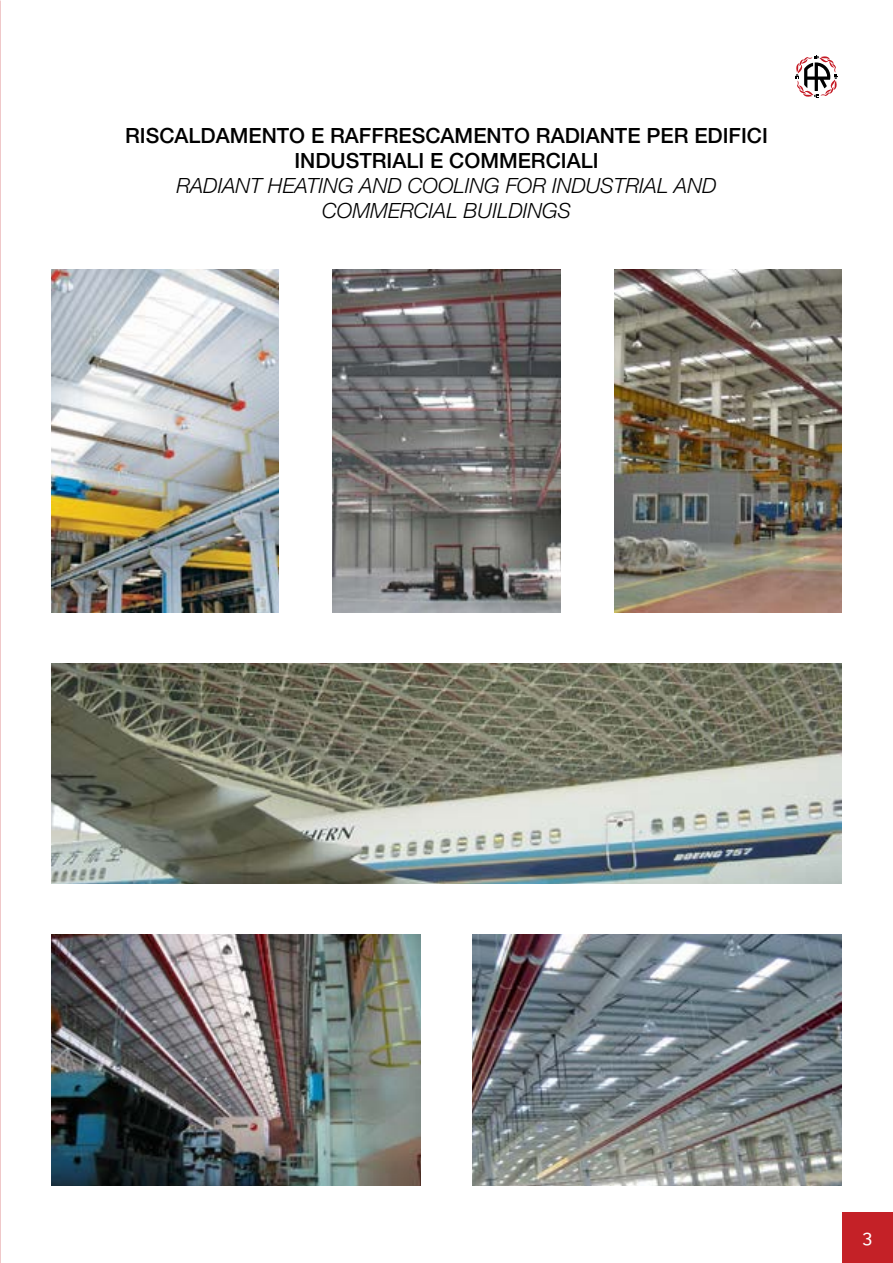
<style>
.page{position:relative;width:893px;height:1263px;background:#fff}
.page>*{position:absolute;margin:0;border:0;box-sizing:border-box;transform-origin:0 0}
.t1{font:500 21px/25.2px "Helvetica Neue LT Std";color:#000;text-align:center}
.t2{font:italic 300 21px/25.2px "Helvetica Neue LT Std";color:#000;text-align:center}
.t3{font:500 18px "Raleway";color:#fff}
</style>
<div class="page">
<div style="left:842px;top:1212px;width:51px;height:51px;background:#c42127"></div>
<svg style="left:795px;top:55px;width:43px;height:43px"></svg>
<img style="left:51px;top:934px;width:370px;height:252px">
<img style="left:472px;top:934px;width:370px;height:252px">
<img style="left:51px;top:664px;width:791px;height:219px">
<img style="left:614px;top:269px;width:228px;height:344px">
<img style="left:333px;top:269px;width:227px;height:344px">
<img style="left:51px;top:269px;width:228px;height:344px">
<p class="t1" style="left:125px;top:122px;width:644px">RISCALDAMENTO E RAFFRESCAMENTO RADIANTE PER EDIFICI<br>INDUSTRIALI E COMMERCIALI</p>
<p class="t2" style="left:176px;top:173px;width:542px">RADIANT HEATING AND COOLING FOR INDUSTRIAL AND<br>COMMERCIAL BUILDINGS</p>
<p class="t3" style="left:863px;top:1226px;width:11px">3</p>
</div>
